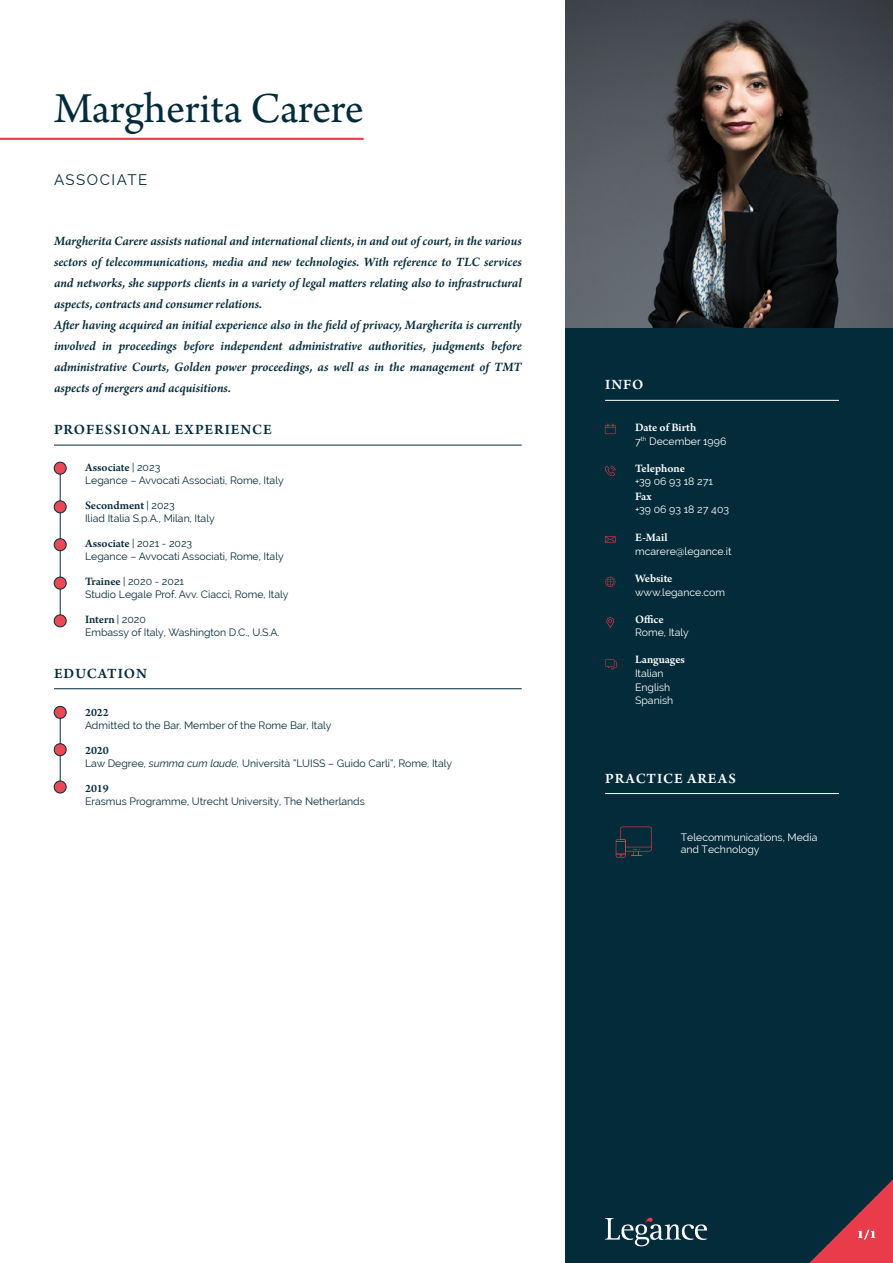
<style>
.page{position:relative;width:893px;height:1263px;background:#fff}
.page>*{position:absolute;margin:0;border:0;box-sizing:border-box;transform-origin:0 0}
.t1{font:45px "Arno Pro";letter-spacing:-.005em;color:#042b3a}
.t2{font:600 15px "Arno Pro";letter-spacing:.06em;color:#042b3a}
.t3{font:600 15px "Arno Pro";letter-spacing:.06em;color:#fff}
.t4{font:15px "Raleway";letter-spacing:.1em;color:#042b3a}
.t5{font:italic 600 13.5px/21px "Arno Pro";letter-spacing:-.005em;color:#042b3a}
.t6{font:600 12px "Arno Pro";letter-spacing:-.005em;color:#fff}
.t7{font:600 12px "Arno Pro";color:#042b3a}
.t8{font:10.5px/12.6px "Raleway";color:#042b3a}
.t9{font:10.5px/13.5px "Raleway";color:#fff}
.s1{font-family:"Raleway";font-weight:400;font-size:10.5px}
.s2{font-family:"Arno Pro";font-weight:600;font-size:12px}
.s3{font-style:italic}
</style>
<div class="page">
<div style="left:566px;top:0;width:327px;height:1263px;background:#042b3a"></div>
<svg style="left:605px;top:1218px;width:102px;height:28px"></svg>
<svg style="left:809px;top:1179px;width:84px;height:84px"></svg>
<hr style="left:54px;top:445px;width:468px;height:1px;background:#042d3b">
<hr style="left:54px;top:688px;width:468px;height:1px;background:#042d3b">
<hr style="left:0;top:138px;width:364px;height:2px;background:#e83c4a">
<hr style="left:60px;top:712px;width:1px;height:73px;background:#042d3b">
<div style="left:54px;top:706px;width:12px;height:12px;background:#e94854;border-radius:50%"></div>
<div style="left:54px;top:706px;width:12px;height:12px;border:1px solid #042b3a;border-radius:50%"></div>
<div style="left:54px;top:744px;width:12px;height:12px;background:#e94854;border-radius:50%"></div>
<div style="left:54px;top:743px;width:12px;height:13px;border:1px solid #042b3a;border-radius:50%"></div>
<div style="left:54px;top:781px;width:12px;height:12px;background:#e94854;border-radius:50%"></div>
<div style="left:54px;top:781px;width:12px;height:12px;border:1px solid #042b3a;border-radius:50%"></div>
<hr style="left:605px;top:400px;width:234px;height:1px;background:#fff">
<hr style="left:605px;top:793px;width:234px;height:1px;background:#fff">
<svg style="left:606px;top:617px;width:8px;height:11px"></svg>
<svg style="left:605px;top:536px;width:11px;height:7px"></svg>
<svg style="left:605px;top:465px;width:11px;height:11px"></svg>
<svg style="left:605px;top:577px;width:10px;height:10px"></svg>
<svg style="left:605px;top:424px;width:11px;height:10px"></svg>
<svg style="left:605px;top:659px;width:11px;height:11px"></svg>
<svg style="left:616px;top:826px;width:36px;height:32px"></svg>
<img style="left:566px;top:0;width:327px;height:327px">
<hr style="left:60px;top:469px;width:1px;height:151px;background:#042d3b">
<div style="left:54px;top:539px;width:12px;height:12px;background:#e94854;border-radius:50%"></div>
<div style="left:54px;top:538px;width:12px;height:13px;border:1px solid #042b3a;border-radius:50%"></div>
<div style="left:54px;top:577px;width:12px;height:12px;background:#e94854;border-radius:50%"></div>
<div style="left:54px;top:577px;width:12px;height:12px;border:1px solid #042b3a;border-radius:50%"></div>
<div style="left:54px;top:615px;width:12px;height:12px;background:#e94854;border-radius:50%"></div>
<div style="left:54px;top:615px;width:12px;height:12px;border:1px solid #042b3a;border-radius:50%"></div>
<div style="left:54px;top:501px;width:12px;height:12px;background:#e94854;border-radius:50%"></div>
<div style="left:54px;top:501px;width:12px;height:12px;border:1px solid #042b3a;border-radius:50%"></div>
<div style="left:54px;top:462px;width:12px;height:12px;background:#e94854;border-radius:50%"></div>
<div style="left:54px;top:462px;width:12px;height:12px;border:1px solid #042b3a;border-radius:50%"></div>
<h1 class="t1" style="left:54px;top:83px;width:311px">Margherita Carere</h1>
<p class="t4" style="left:54px;top:171px;width:95px">ASSOCIATE</p>
<p class="t5" style="left:54px;top:231px;width:469px">Margherita Carere assists national and international clients, in and out of court, in the various sectors of telecommunications, media and new technologies. With reference to TLC services and networks, she supports clients in a variety of legal matters relating also to infrastructural aspects, contracts and consumer relations.<br>After having acquired an initial experience also in the field of privacy, Margherita is currently involved in proceedings before independent administrative authorities, judgments before administrative Courts, Golden power proceedings, as well as in the management of TMT aspects of mergers and acquisitions.</p>
<p class="t2" style="left:54px;top:421px;width:219px">PROFESSIONAL EXPERIENCE</p>
<p class="t7" style="left:85px;top:461px;width:77px">Associate <span class="s1">| 2023</span></p>
<p class="t8" style="left:85px;top:474px;width:200px">Legance – Avvocati Associati, Rome, Italy</p>
<p class="t7" style="left:85px;top:499px;width:91px">Secondment <span class="s1">| 2023</span></p>
<p class="t8" style="left:85px;top:512px;width:131px">Iliad Italia S.p.A., Milan, Italy</p>
<p class="t8" style="left:85px;top:537px;width:200px"><span class="s2">Associate</span> | 2021 - 2023<br>Legance – Avvocati Associati, Rome, Italy</p>
<p class="t8" style="left:85px;top:575px;width:205px"><span class="s2">Trainee</span> | 2020 - 2021<br>Studio Legale Prof. Avv. Ciacci, Rome, Italy</p>
<p class="t7" style="left:85px;top:613px;width:62px">Intern <span class="s1">| 2020</span></p>
<p class="t8" style="left:85px;top:626px;width:196px">Embassy of Italy, Washington D.C., U.S.A.</p>
<p class="t2" style="left:54px;top:665px;width:94px">EDUCATION</p>
<p class="t7" style="left:85px;top:705px;width:25px">2022</p>
<p class="t8" style="left:85px;top:719px;width:248px">Admitted to the Bar. Member of the Rome Bar, Italy</p>
<p class="t7" style="left:85px;top:743px;width:25px">2020</p>
<p class="t8" style="left:85px;top:757px;width:369px">Law Degree, <span class="s3">summa cum laude,</span> Università “LUISS – Guido Carli”, Rome, Italy</p>
<p class="t7" style="left:85px;top:781px;width:25px">2019</p>
<p class="t8" style="left:85px;top:794px;width:281px">Erasmus Programme, Utrecht University, The Netherlands</p>
<p class="t3" style="left:605px;top:376px;width:40px">INFO</p>
<p class="t6" style="left:635px;top:421px;width:63px">Date of Birth</p>
<p class="t9" style="left:635px;top:434px;width:93px">7<sup>th</sup> December 1996</p>
<p class="t6" style="left:635px;top:461px;width:51px">Telephone</p>
<p class="t9" style="left:635px;top:475px;width:80px">+39 06 93 18 271</p>
<p class="t6" style="left:635px;top:489px;width:18px">Fax</p>
<p class="t9" style="left:635px;top:503px;width:95px">+39 06 93 18 27 403</p>
<p class="t6" style="left:635px;top:530px;width:34px">E-Mail</p>
<p class="t9" style="left:635px;top:544px;width:98px">mcarere@legance.it</p>
<p class="t6" style="left:635px;top:572px;width:39px">Website</p>
<p class="t9" style="left:635px;top:585px;width:91px">www.legance.com</p>
<p class="t6" style="left:635px;top:612px;width:30px">Office</p>
<p class="t9" style="left:635px;top:626px;width:55px">Rome, Italy</p>
<p class="t6" style="left:635px;top:653px;width:51px">Languages</p>
<p class="t9" style="left:635px;top:666px;width:40px">Italian<br>English<br>Spanish</p>
<p class="t3" style="left:605px;top:769px;width:132px">PRACTICE AREAS</p>
<p class="t9" style="left:681px;top:831px;width:138px;line-height:12.6px">Telecommunications, Media and Technology</p>
<p class="t6" style="left:857px;top:1228px;width:20px">1/1</p>
</div>
